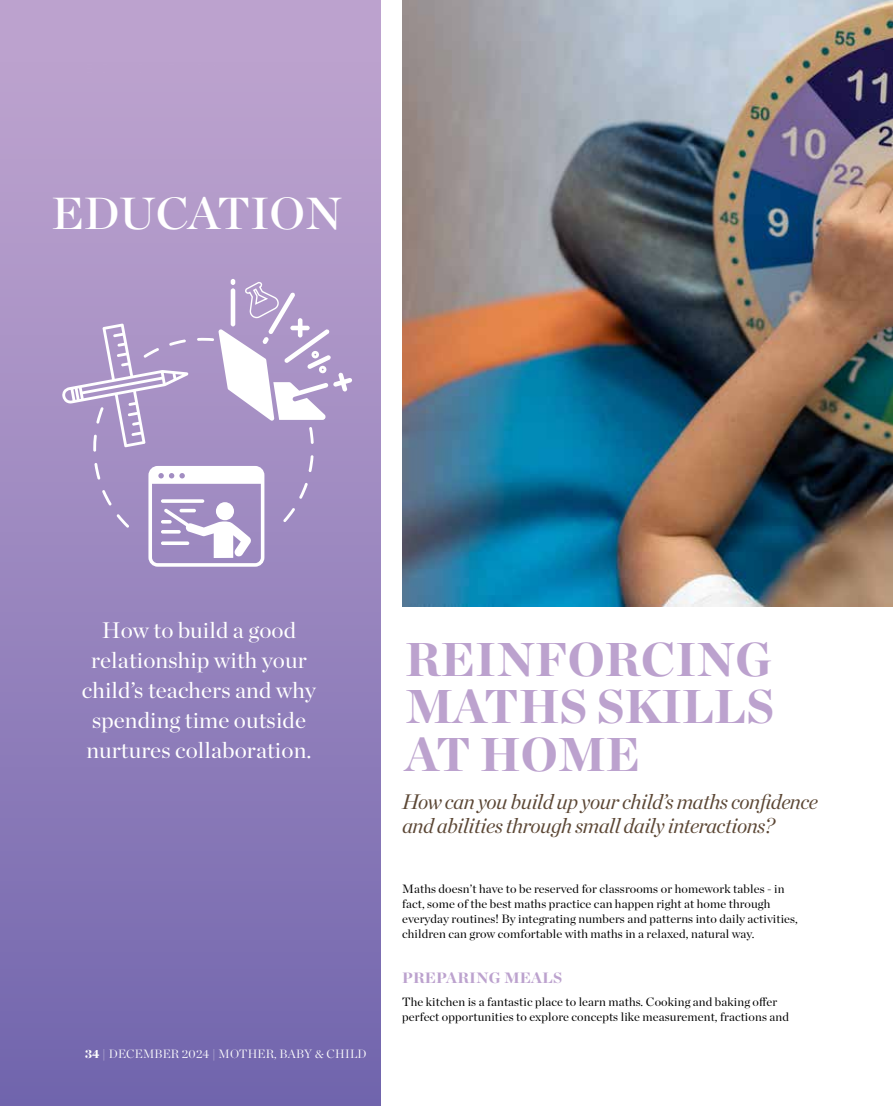
<style>
.page{position:relative;width:893px;height:1106px;background:#fff}
.page>*{position:absolute;margin:0;border:0;box-sizing:border-box;transform-origin:0 0}
.t1{font:900 47.4px/47.4px "Chronicle Display";color:#bca2ce;text-align:justify}
.t2{font:44.85px "Chronicle Display Semi";letter-spacing:-.005em;color:#fff;scale:1.04 1}
.t3{font:22.5px/30px "Chronicle Display";letter-spacing:.005em;color:#fff;text-align:center}
.t4{font:italic 21px/24px "Chronicle Display";letter-spacing:-.02em;color:#5c4735}
.t5{font:900 15px "Chronicle Display";letter-spacing:.01em;color:#bca2ce}
.t6{font:12px/15px "Chronicle Display";letter-spacing:.01em;color:#000}
.t7{font:300 12px "Chronicle Display";letter-spacing:.02em;color:#fff}
.s1{font-weight:900}
</style>
<div class="page">
<div style="left:0;top:0;width:381px;height:1106px;background:#bca2ce"></div>
<div style="left:0;top:62px;width:381px;height:1044px;background:linear-gradient(to bottom,#bfa4cf,#7266ae)"></div>
<svg style="left:62px;top:323px;width:252px;height:204px;background:#ab97c8"></svg>
<svg style="left:218px;top:276px;width:134px;height:144px"></svg>
<svg style="left:148px;top:466px;width:116px;height:100px;background:#c4b8d9"></svg>
<hr style="left:161px;top:530px;width:20px;height:3px;background:#fff;border-radius:2px">
<svg style="left:161px;top:541px;width:28px;height:4px"></svg>
<img style="left:402px;top:0;width:491px;height:606px">
<h2 class="t2" style="left:51px;top:178px;width:281px">EDUCATION</h2>
<h3 class="t3" style="left:82px;top:614px;width:236px">How to build a good relationship with your child’s teachers and why spending time outside nurtures collaboration.</h3>
<p class="t7" style="left:85px;top:1044px;width:283px"><span class="s1">34</span> | DECEMBER 2024 | MOTHER, BABY &amp; CHILD</p>
<h1 class="t1" style="left:405px;top:632px;width:371px">REINFORCING MATHS SKILLS AT HOME</h1>
<h3 class="t4" style="left:402px;top:788px;width:417px">How can you build up your child’s maths confidence and abilities through small daily interactions?</h3>
<p class="t6" style="left:402px;top:880px;width:397px">Maths doesn’t have to be reserved for classrooms or homework tables - in fact, some of the best maths practice can happen right at home through everyday routines! By integrating numbers and patterns into daily activities, children can grow comfortable with maths in a relaxed, natural way.</p>
<p class="t5" style="left:402px;top:965px;width:162px">PREPARING MEALS</p>
<p class="t6" style="left:402px;top:993px;width:388px">The kitchen is a fantastic place to learn maths. Cooking and baking offer perfect opportunities to explore concepts like measurement, fractions and</p>
</div>
